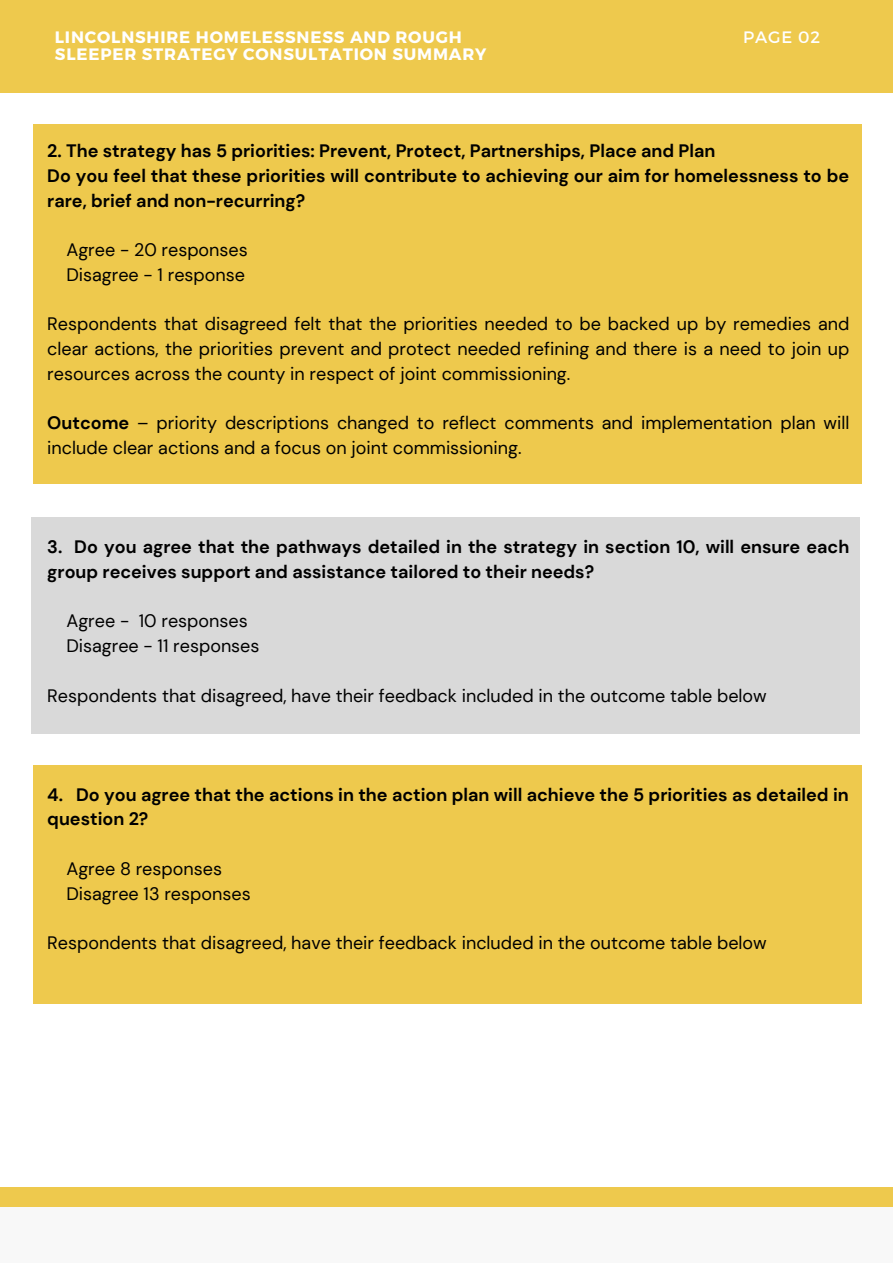
<style>
.page{position:relative;width:893px;height:1264px;background:#fff}
.page>*{position:absolute;margin:0;border:0;box-sizing:border-box;transform-origin:0 0}
.t1{font:18px/24.8px "DM Sans";color:#000}
.t2{font:700 18px/24.8px "DM Sans";color:#000}
.t3{font:700 16.5px/16.8px "Montserrat";letter-spacing:.05em;color:#fff}
.t4{font:16.5px "Montserrat";letter-spacing:.05em;color:#fff}
.s1{font-weight:700}
</style>
<div class="page">
<div style="left:31px;top:517px;width:828px;height:216px;background:#d9d9d9"></div>
<div style="left:34px;top:124px;width:828px;height:360px;background:#eec94d"></div>
<div style="left:0;top:1206px;width:892px;height:56px;background:#f8f8f8"></div>
<div style="left:34px;top:765px;width:828px;height:238px;background:#eec94d"></div>
<div style="left:0;top:1187px;width:892px;height:19px;background:#eec94d"></div>
<div style="left:0;top:0;width:892px;height:92px;background:#eec94d"></div>
<p class="t3" style="left:55px;top:28px;width:433px">LINCOLNSHIRE HOMELESSNESS AND ROUGH<br>SLEEPER STRATEGY CONSULTATION SUMMARY</p>
<p class="t4" style="left:743px;top:27px;width:78px">PAGE 02</p>
<p class="t3" style="left:71px;top:28px;width:349px">LINCCOLNSHIRE HOMELESSNESS AND<br>ROUGH LEEP R STRATEGY</p>
<p class="t4" style="left:746px;top:27px;width:75px">PAGE 01</p>
<p class="t2" style="left:47px;top:139px;width:803px">2. The strategy has 5 priorities: Prevent, Protect, Partnerships, Place and Plan<br>Do you feel that these priorities will contribute to achieving our aim for homelessness to be rare, brief and non-recurring?</p>
<p class="t1" style="left:66px;top:238px;width:183px">Agree - 20 responses<br>Disagree - 1 response</p>
<p class="t1" style="left:47px;top:312px;width:803px;text-align:justify">Respondents that disagreed felt that the priorities needed to be backed up by remedies and clear actions, the priorities prevent and protect needed refining and there is a need to join up resources across the county in respect of joint commissioning.</p>
<p class="t1" style="left:47px;top:411px;width:803px"><span class="s1">Outcome</span> – priority descriptions changed to reflect comments and implementation plan will include clear actions and a focus on joint commissioning.</p>
<p class="t2" style="left:47px;top:534px;width:803px">3. Do you agree that the pathways detailed in the strategy in section 10, will ensure each group receives support and assistance tailored to their needs?</p>
<p class="t1" style="left:66px;top:609px;width:195px">Agree - 10 responses<br>Disagree - 11 responses</p>
<p class="t1" style="left:47px;top:683px;width:721px">Respondents that disagreed, have their feedback included in the outcome table below</p>
<p class="t2" style="left:47px;top:782px;width:802px">4. Do you agree that the actions in the action plan will achieve the 5 priorities as detailed in question 2?</p>
<p class="t1" style="left:66px;top:856px;width:186px">Agree 8 responses<br>Disagree 13 responses</p>
<p class="t1" style="left:47px;top:930px;width:721px">Respondents that disagreed, have their feedback included in the outcome table below</p>
</div>
